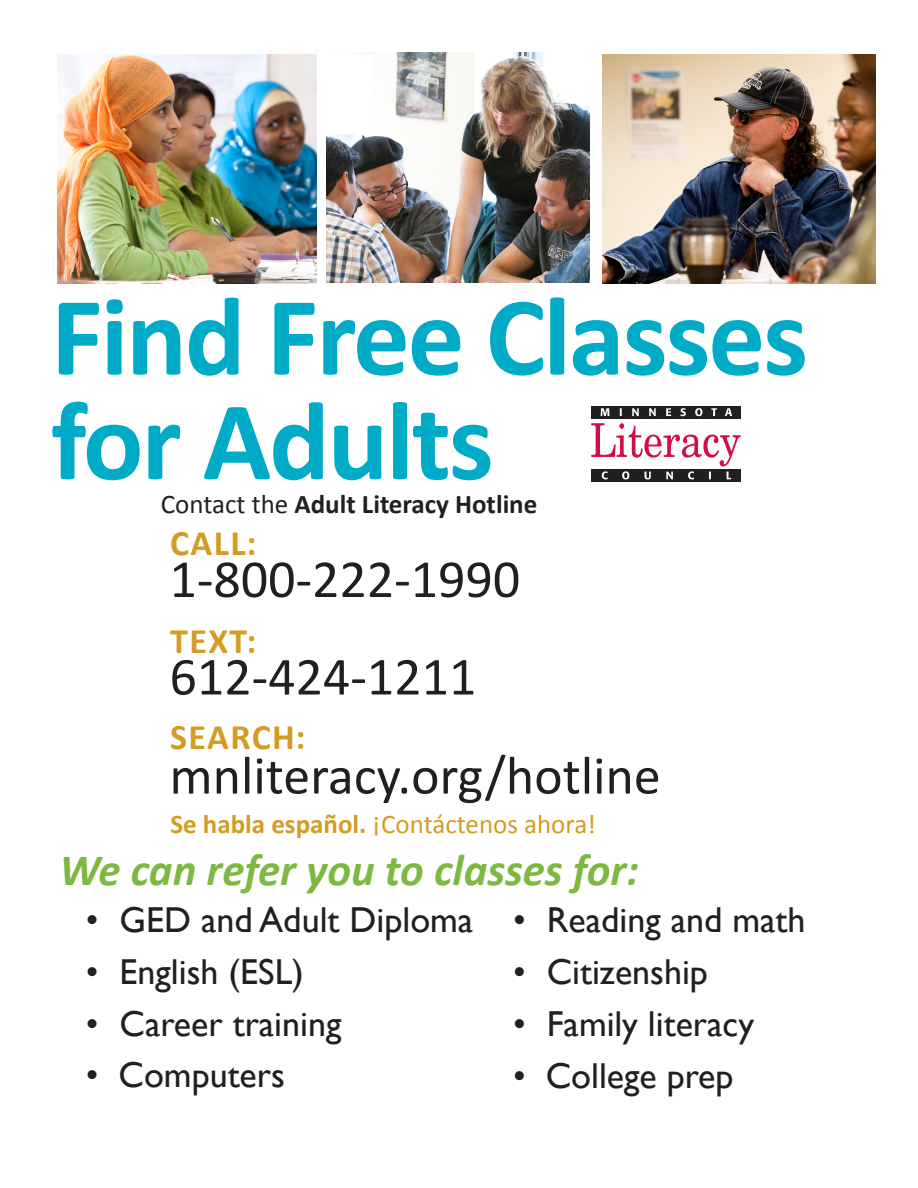
<style>
.page{position:relative;width:918px;height:1188px;background:#fff}
.page>*{position:absolute;margin:0;border:0;box-sizing:border-box;transform-origin:0 0}
.t1{font:700 113.25px/104.6px "Calibri";letter-spacing:-.02em;color:#00abc8}
.t2{font:54px "Calibri";color:#231f20}
.t3{font:italic 700 45px "Calibri";color:#7cb941}
.t4{font:36px "Gill Sans";color:#231f20}
.t5{font:700 36px "Calibri";letter-spacing:.04em;color:#d49c25}
.t6{font:27px "Calibri";color:#d49c25}
.t7{font:700 27px "Calibri";color:#231f20}
.s1{font-weight:400}
.s2{font-weight:700}
</style>
<div class="page">
<img style="left:603px;top:54px;width:272px;height:229px">
<div style="left:591px;top:406px;width:149px;height:13px;background:#231f20"></div>
<svg style="left:601px;top:408px;width:9px;height:8px"></svg>
<svg style="left:620px;top:408px;width:2px;height:8px"></svg>
<svg style="left:632px;top:408px;width:7px;height:8px"></svg>
<svg style="left:649px;top:408px;width:7px;height:8px"></svg>
<svg style="left:666px;top:408px;width:5px;height:8px"></svg>
<svg style="left:681px;top:408px;width:5px;height:8px"></svg>
<svg style="left:695px;top:408px;width:8px;height:8px"></svg>
<svg style="left:711px;top:408px;width:6px;height:8px"></svg>
<svg style="left:725px;top:408px;width:7px;height:8px"></svg>
<div style="left:591px;top:470px;width:149px;height:12px;background:#231f20"></div>
<svg style="left:591px;top:423px;width:150px;height:56px"></svg>
<img style="left:57px;top:54px;width:259px;height:229px">
<img style="left:327px;top:53px;width:263px;height:229px">
<p class="t1" style="left:51px;top:284px;width:759px">Find Free Classes for Adults</p>
<p class="t7" style="left:161px;top:487px;width:378px"><span class="s1">Contact the</span> Adult Literacy Hotline</p>
<p class="t5" style="left:170px;top:520px;width:88px">CALL:</p>
<p class="t2" style="left:170px;top:545px;width:352px">1-800-222-1990</p>
<p class="t5" style="left:170px;top:618px;width:88px">TEXT:</p>
<p class="t2" style="left:170px;top:642px;width:308px">612-424-1211</p>
<p class="t5" style="left:170px;top:714px;width:137px">SEARCH:</p>
<p class="t2" style="left:170px;top:741px;width:493px">mnliteracy.org/hotline</p>
<p class="t6" style="left:170px;top:807px;width:427px"><span class="s2">Se habla español.</span> ¡Contáctenos ahora!</p>
<p class="t3" style="left:59px;top:841px;width:581px">We can refer you to classes for:</p>
<p class="t4" style="left:86px;top:899px;width:389px">• GED and Adult Diploma</p>
<p class="t4" style="left:86px;top:951px;width:220px">• English (ESL)</p>
<p class="t4" style="left:86px;top:1003px;width:257px">• Career training</p>
<p class="t4" style="left:86px;top:1054px;width:201px">• Computers</p>
<p class="t4" style="left:513px;top:899px;width:294px">• Reading and math</p>
<p class="t4" style="left:513px;top:951px;width:196px">• Citizenship</p>
<p class="t4" style="left:513px;top:1003px;width:243px">• Family literacy</p>
<p class="t4" style="left:513px;top:1055px;width:222px">• College prep</p>
</div>
